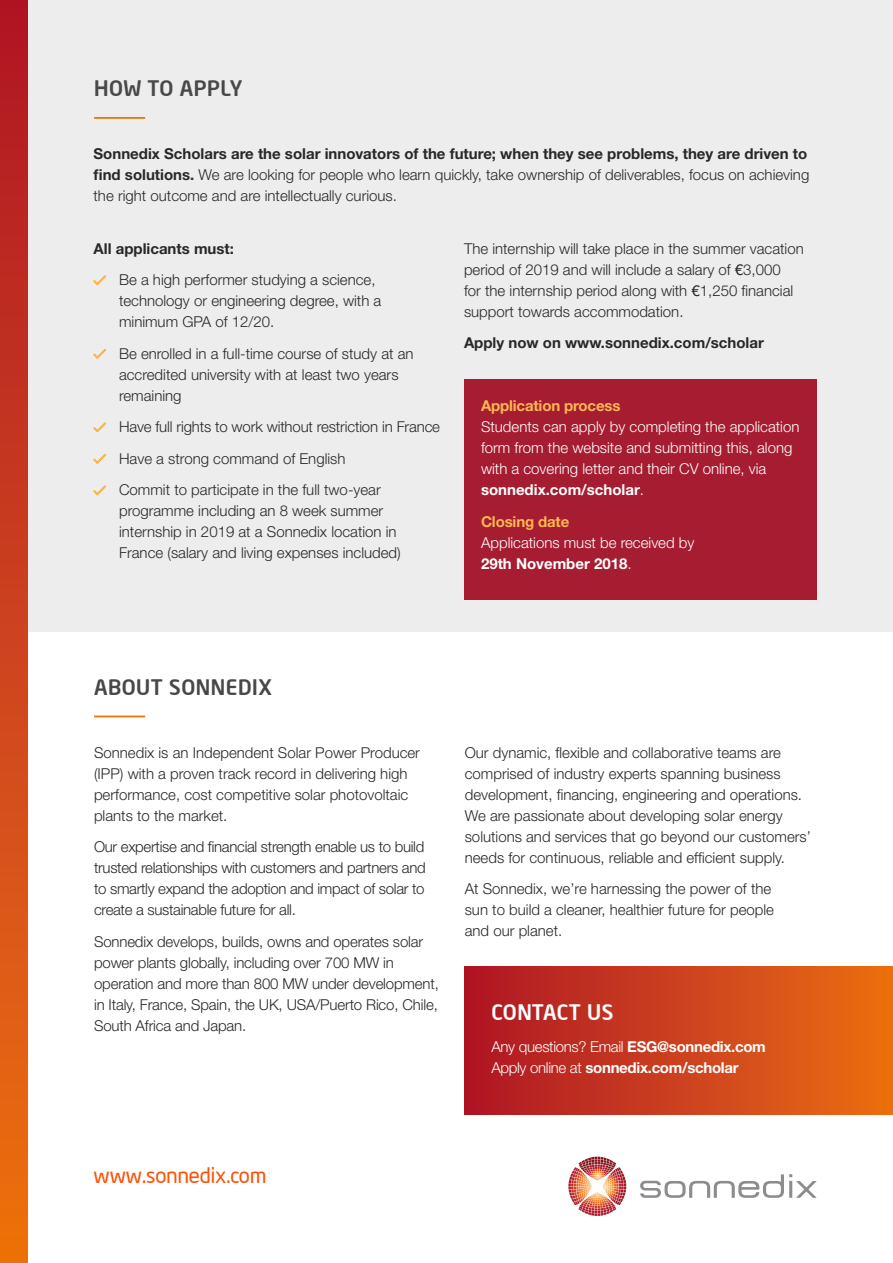
<style>
.page{position:relative;width:893px;height:1263px;background:#fff}
.page>*{position:absolute;margin:0;border:0;box-sizing:border-box;transform-origin:0 0}
.t1{font:500 21px "Neo Sans Intel";letter-spacing:.025em;color:#494848}
.t2{font:21px "Neo Sans Intel";color:#fd5205}
.t3{font:500 21px "Neo Sans Intel";letter-spacing:.01em;color:#fff}
.t4{font:300 15px/21px "Helvetica Neue";color:#282827}
.t5{font:300 15px/21px "Helvetica Neue";color:#fff}
.t6{font:700 15px/21px "Helvetica Neue";letter-spacing:-.02em;color:#fff}
.t7{font:700 15px "Helvetica Neue";color:#282827}
.t8{font:700 15px "Helvetica Neue";letter-spacing:-.01em;color:#fcb752}
.s1{font-weight:700}
.s2{font-weight:400}
.s3{font-weight:300}
</style>
<div class="page">
<div style="left:0;top:0;width:893px;height:631px;background:#ededed"></div>
<hr style="left:94px;top:716px;width:51px;height:1px;background:#ee7203">
<hr style="left:94px;top:117px;width:51px;height:2px;background:#ee7203">
<svg style="left:93px;top:275px;width:14px;height:10px"></svg>
<svg style="left:93px;top:348px;width:14px;height:11px"></svg>
<svg style="left:93px;top:422px;width:14px;height:10px"></svg>
<svg style="left:93px;top:454px;width:13px;height:10px"></svg>
<svg style="left:93px;top:485px;width:14px;height:10px"></svg>
<div style="left:464px;top:967px;width:429px;height:148px;background:linear-gradient(to right,#ae1427,#eb6e12)"></div>
<div style="left:0;top:0;width:28px;height:1263px;background:linear-gradient(to bottom,#ae1527,#ec7010)"></div>
<div style="left:464px;top:379px;width:352px;height:221px;background:#a61c30"></div>
<svg style="left:640px;top:1174px;width:176px;height:24px"></svg>
<svg style="left:568px;top:1157px;width:58px;height:59px"></svg>
<h1 class="t1" style="left:94px;top:75px;width:150px">HOW TO APPLY</h1>
<p class="t4" style="left:94px;top:143px;width:717px"><span class="s1">Sonnedix Scholars are the solar innovators of the future; when they see problems, they are driven to find solutions.</span> We are looking for people who learn quickly, take ownership of deliverables, focus on achieving the right outcome and are intellectually curious.</p>
<p class="t7" style="left:94px;top:239px;width:142px">All applicants must:</p>
<p class="t4" style="left:119px;top:269px;width:264px">Be a high performer studying a science, technology or engineering degree, with a minimum GPA of 12/20.</p>
<p class="t4" style="left:119px;top:342px;width:296px">Be enrolled in a full-time course of study at an accredited university with at least two years remaining</p>
<p class="t4" style="left:119px;top:411px;width:323px;line-height:31.5px">Have full rights to work without restriction in France<br>Have a strong command of English<br>Commit to participate in the full two-year</p>
<p class="t4" style="left:119px;top:500px;width:283px">programme including an 8 week summer internship in 2019 at a Sonnedix location in<br>France (salary and living expenses included)</p>
<p class="t4" style="left:464px;top:237px;width:341px">The internship will take place in the summer vacation period of 2019 and will include a salary of <span class="s2">€</span>3,000<br>for the internship period along with <span class="s2">€</span>1,250 financial support towards accommodation.</p>
<p class="t7" style="left:464px;top:333px;width:301px">Apply now on www.sonnedix.com/scholar</p>
<p class="t8" style="left:481px;top:396px;width:141px">Application process</p>
<p class="t5" style="left:481px;top:416px;width:320px">Students can apply by completing the application form from the website and submitting this, along with a covering letter and their CV online, via <span class="s1">sonnedix.com/scholar</span>.</p>
<p class="t8" style="left:481px;top:512px;width:90px">Closing date</p>
<p class="t5" style="left:481px;top:531px;width:215px">Applications must be received by<br><span class="s1">29th November 2018</span>.</p>
<h1 class="t1" style="left:94px;top:674px;width:179px">ABOUT SONNEDIX</h1>
<p class="t4" style="left:94px;top:741px;width:327px">Sonnedix is an Independent Solar Power Producer (IPP) with a proven track record in delivering high performance, cost competitive solar photovoltaic plants to the market.</p>
<p class="t4" style="left:94px;top:836px;width:333px;text-align:justify">Our expertise and financial strength enable us to build trusted relationships with customers and partners and to smartly expand the adoption and impact of solar to create a sustainable future for all.</p>
<p class="t4" style="left:94px;top:930px;width:346px">Sonnedix develops, builds, owns and operates solar power plants globally, including over 700 MW in operation and more than 800 MW under development, in Italy, France, Spain, the UK, USA/Puerto Rico, Chile, South Africa and Japan.</p>
<p class="t4" style="left:465px;top:741px;width:348px">Our dynamic, flexible and collaborative teams are comprised of industry experts spanning business development, financing, engineering and operations.<br>We are passionate about developing solar energy solutions and services that go beyond our customers’ needs for continuous, reliable and efficient supply.</p>
<p class="t4" style="left:465px;top:878px;width:311px">At Sonnedix, we’re harnessing the power of the sun to build a cleaner, healthier future for people and our planet.</p>
<h1 class="t3" style="left:491px;top:999px;width:124px">CONTACT US</h1>
<p class="t6" style="left:491px;top:1035px;width:276px"><span class="s3">Any questions? Email</span> ESG@sonnedix.com<br><span class="s3">Apply online at</span> sonnedix.com/scholar</p>
<h1 class="t2" style="left:94px;top:1162px;width:174px">www.sonnedix.com</h1>
</div>
